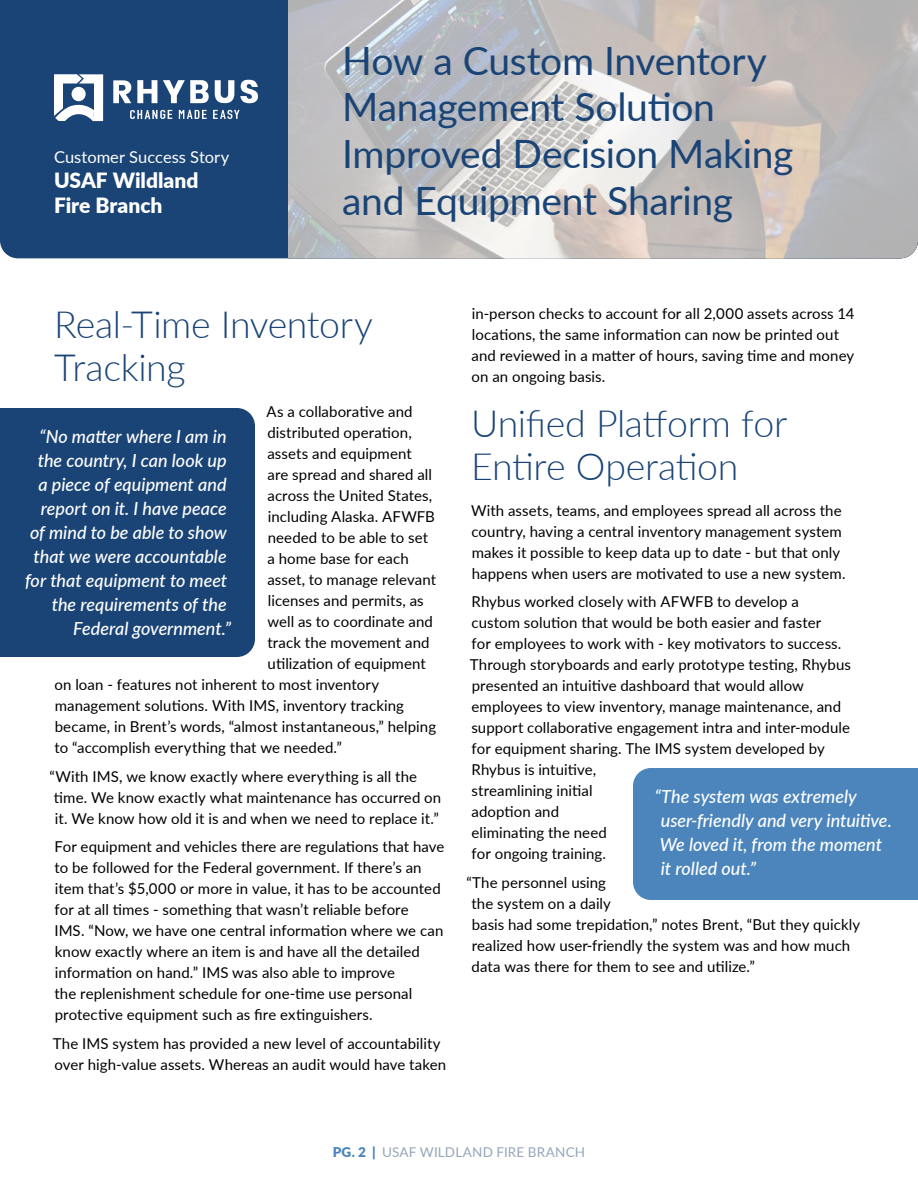
<style>
.page{position:relative;width:918px;height:1188px;background:#fff}
.page>*{position:absolute;margin:0;border:0;box-sizing:border-box;transform-origin:0 0}
.t1{font:39px/46.8px "Lato";letter-spacing:-.01em;color:#1a4476}
.t2{font:300 37.5px/43.5px "Lato";letter-spacing:-.01em;color:#1a4476}
.t3{font:900 21px/25.2px "Lato";color:#fff}
.t4{font:italic 500 18px/24px "Lato";color:#fff}
.t5{font:16.5px "Lato";color:#fff}
.t6{font:15px/21px "Lato";letter-spacing:.005em;color:#000}
.t7{font:13.5px "Lato";letter-spacing:.01em;color:#96a5ba}
.s1{font-weight:900;color:#4b85bc}
</style>
<div class="page">
<div style="left:0;top:0;width:288px;height:258px;background:#1a4476"></div>
<svg style="left:288px;top:0;width:630px;height:258px;background:#c5c2c2"></svg>
<svg style="left:54px;top:74px;width:49px;height:47px"></svg>
<div style="left:72px;top:87px;width:14px;height:14px;background:#fff;border-radius:50%"></div>
<svg style="left:113px;top:80px;width:18px;height:23px"></svg>
<svg style="left:137px;top:80px;width:20px;height:23px"></svg>
<svg style="left:163px;top:80px;width:46px;height:23px"></svg>
<svg style="left:215px;top:80px;width:19px;height:23px"></svg>
<svg style="left:240px;top:80px;width:18px;height:23px"></svg>
<svg style="left:130px;top:110px;width:42px;height:9px"></svg>
<svg style="left:179px;top:110px;width:28px;height:9px"></svg>
<svg style="left:213px;top:110px;width:27px;height:9px"></svg>
<div style="left:633px;top:768px;width:285px;height:132px;background:#4b85bc"></div>
<div style="left:0;top:408px;width:255px;height:249px;background:#1a4476"></div>
<p class="t5" style="left:54px;top:150px;width:177px">Customer Success Story</p>
<h3 class="t3" style="left:54px;top:169px;width:146px">USAF Wildland<br>Fire Branch</h3>
<h1 class="t1" style="left:342px;top:40px;width:453px">How a Custom Inventory<br>Management Solution<br>Improved Decision Making and Equipment Sharing</h1>
<h2 class="t2" style="left:54px;top:306px;width:320px">Real-Time Inventory<br>Tracking</h2>
<p class="t6" style="left:267px;top:400px;width:148px">As a collaborative and</p>
<p class="t6" style="left:268px;top:421px;width:146px">distributed operation,</p>
<p class="t6" style="left:267px;top:444px;width:146px">assets and equipment</p>
<p class="t6" style="left:267px;top:465px;width:166px">are spread and shared all</p>
<p class="t6" style="left:267px;top:486px;width:166px">across the United States,</p>
<p class="t6" style="left:268px;top:505px;width:169px">including Alaska. AFWFB</p>
<p class="t6" style="left:268px;top:528px;width:162px">needed to be able to set</p>
<p class="t6" style="left:267px;top:549px;width:143px">a home base for each</p>
<p class="t6" style="left:267px;top:570px;width:170px">asset, to manage relevant</p>
<p class="t6" style="left:268px;top:591px;width:157px">licenses and permits, as</p>
<p class="t6" style="left:268px;top:612px;width:167px">well as to coordinate and</p>
<p class="t6" style="left:267px;top:631px;width:164px">track the movement and</p>
<p class="t6" style="left:268px;top:652px;width:160px">utilization of equipment</p>
<p class="t6" style="left:55px;top:675px;width:326px">on loan - features not inherent to most inventory</p>
<p class="t6" style="left:55px;top:694px;width:351px">management solutions. With IMS, inventory tracking</p>
<p class="t6" style="left:55px;top:717px;width:383px">became, in Brent’s words, “almost instantaneous,” helping</p>
<p class="t6" style="left:54px;top:736px;width:289px">to “accomplish everything that we needed.”</p>
<p class="t6" style="left:54px;top:765px;width:389px;text-indent:-4px">“With IMS, we know exactly where everything is all the time. We know exactly what maintenance has occurred on it. We know how old it is and when we need to replace it.”</p>
<p class="t6" style="left:54px;top:835px;width:392px">For equipment and vehicles there are regulations that have to be followed for the Federal government. If there’s an item that’s $5,000 or more in value, it has to be accounted for at all times - something that wasn’t reliable before<br>IMS. “Now, we have one central information where we can know exactly where an item is and have all the detailed information on hand.” IMS was also able to improve<br>the replenishment schedule for one-time use personal protective equipment such as fire extinguishers.</p>
<p class="t6" style="left:53px;top:1032px;width:395px">The IMS system has provided a new level of accountability over high-value assets. Whereas an audit would have taken</p>
<p class="t4" style="left:25px;top:424px;width:207px;text-align:right">“No matter where I am in the country, I can look up<br>a piece of equipment and report on it. I have peace<br>of mind to be able to show that we were accountable for that equipment to meet the requirements of the<br>Federal government.”</p>
<p class="t6" style="left:471px;top:303px;width:384px">in-person checks to account for all 2,000 assets across 14 locations, the same information can now be printed out and reviewed in a matter of hours, saving time and money on an ongoing basis.</p>
<h2 class="t2" style="left:471px;top:400px;width:318px">Unified Platform for<br>Entire Operation</h2>
<p class="t6" style="left:471px;top:501px;width:376px">With assets, teams, and employees spread all across the country, having a central inventory management system makes it possible to keep data up to date - but that only happens when users are motivated to use a new system.</p>
<p class="t6" style="left:470px;top:591px;width:383px">Rhybus worked closely with AFWFB to develop a<br>custom solution that would be both easier and faster<br>for employees to work with - key motivators to success.<br>Through storyboards and early prototype testing, Rhybus presented an intuitive dashboard that would allow employees to view inventory, manage maintenance, and support collaborative engagement intra and inter-module for equipment sharing. The IMS system developed by Rhybus is intuitive,<br>streamlining initial<br>adoption and<br>eliminating the need<br>for ongoing training.</p>
<p class="t6" style="left:471px;top:873px;width:390px;text-indent:-5px">“The personnel using<br>the system on a daily<br>basis had some trepidation,” notes Brent, “But they quickly realized how user-friendly the system was and how much data was there for them to see and utilize.”</p>
<p class="t4" style="left:655px;top:786px;width:239px">“The system was extremely user-friendly and very intuitive.<br>We loved it, from the moment it rolled out.”</p>
<p class="t7" style="left:333px;top:1146px;width:254px"><span class="s1">PG. 2 |</span> USAF WILDLAND FIRE BRANCH</p>
</div>
